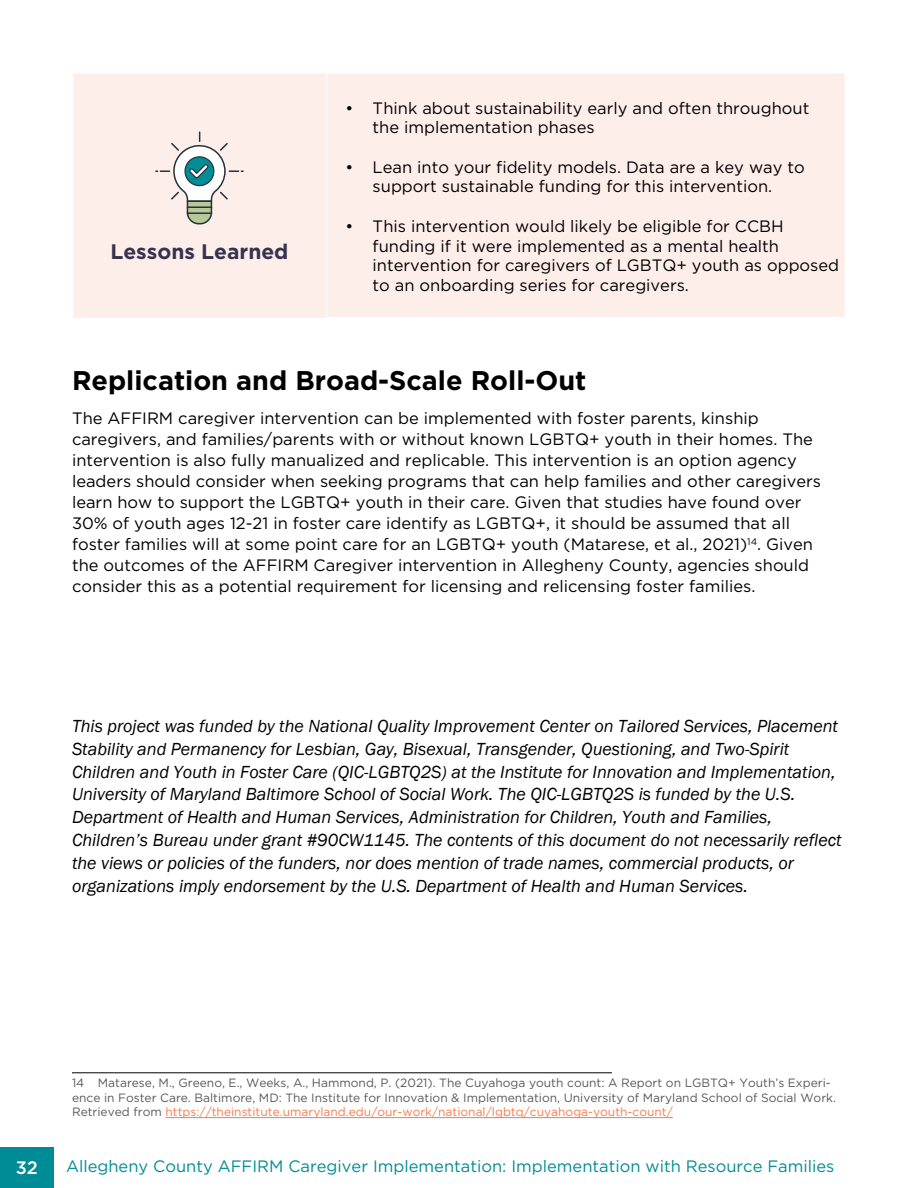
<style>
.page{position:relative;width:918px;height:1188px;background:#fff}
.page>*{position:absolute;margin:0;border:0;box-sizing:border-box;transform-origin:0 0}
.t1{font:700 27px "Gotham";color:#000}
.t2{font:700 21px "Gotham";color:#353450}
.t3{font:italic 18px/23px "Franklin Gothic";color:#000}
.t4{font:500 18px "Gotham";color:#fff}
.t5{font:16.5px/21px "Gotham";color:#000}
.t6{font:16.5px "Gotham";color:#008c96}
.t7{font:12px/14.4px "Gotham";color:#58595b}
.s1{color:#f47c4e}
</style>
<div class="page">
<div style="left:0;top:1148px;width:54px;height:40px;background:#008c96"></div>
<div style="left:326px;top:73px;width:519px;height:245px;background:#feeeea"></div>
<hr style="left:72px;top:1072px;width:540px;height:1px;background:#000">
<hr style="left:326px;top:317px;width:520px;height:1px;background:#fff">
<hr style="left:844px;top:73px;width:2px;height:244px;background:#fff">
<hr style="left:325px;top:73px;width:2px;height:244px;background:#fff">
<hr style="left:165px;top:1117px;width:508px;height:1px;background:#f47c4e">
<div style="left:73px;top:73px;width:253px;height:245px;background:#feeeea"></div>
<hr style="left:72px;top:72px;width:254px;height:2px;background:#fff">
<hr style="left:72px;top:73px;width:2px;height:244px;background:#fff">
<hr style="left:326px;top:72px;width:520px;height:2px;background:#fff">
<svg style="left:155px;top:131px;width:89px;height:93px"></svg>
<p class="t2" style="left:110px;top:239px;width:180px">Lessons Learned</p>
<p class="t5" style="left:373px;top:98px;width:438px;line-height:19.5px;text-indent:-27px">• Think about sustainability early and often throughout the implementation phases</p>
<p class="t5" style="left:346px;top:157px;width:461px;line-height:19.5px;text-align:center">• Lean into your fidelity models. Data are a key way to support sustainable funding for this intervention.</p>
<p class="t5" style="left:373px;top:216px;width:468px;line-height:19.5px;text-indent:-27px">• This intervention would likely be eligible for CCBH funding if it were implemented as a mental health intervention for caregivers of LGBTQ+ youth as opposed to an onboarding series for caregivers.</p>
<p class="t1" style="left:72px;top:365px;width:516px">Replication and Broad-Scale Roll-Out</p>
<p class="t5" style="left:72px;top:408px;width:751px">The AFFIRM caregiver intervention can be implemented with foster parents, kinship caregivers, and families/parents with or without known LGBTQ+ youth in their homes. The intervention is also fully manualized and replicable. This intervention is an option agency leaders should consider when seeking programs that can help families and other caregivers learn how to support the LGBTQ+ youth in their care. Given that studies have found over 30% of youth ages 12-21 in foster care identify as LGBTQ+, it should be assumed that all foster families will at some point care for an LGBTQ+ youth (Matarese, et al., 2021)<sup>14</sup>. Given the outcomes of the AFFIRM Caregiver intervention in Allegheny County, agencies should consider this as a potential requirement for licensing and relicensing foster families.</p>
<p class="t3" style="left:72px;top:715px;width:771px">This project was funded by the National Quality Improvement Center on Tailored Services, Placement Stability and Permanency for Lesbian, Gay, Bisexual, Transgender, Questioning, and Two-Spirit Children and Youth in Foster Care (QIC-LGBTQ2S) at the Institute for Innovation and Implementation, University of Maryland Baltimore School of Social Work. The QIC-LGBTQ2S is funded by the U.S.<br>Department of Health and Human Services, Administration for Children, Youth and Families, Children’s Bureau under grant #90CW1145. The contents of this document do not necessarily reflect the views or policies of the funders, nor does mention of trade names, commercial products, or organizations imply endorsement by the U.S. Department of Health and Human Services.</p>
<p class="t4" style="left:16px;top:1157px;width:24px">32</p>
<p class="t7" style="left:72px;top:1076px;width:766px">14 Matarese, M., Greeno, E., Weeks, A., Hammond, P. (2021). The Cuyahoga youth count: A Report on LGBTQ+ Youth’s Experi&shy;ence in Foster Care. Baltimore, MD: The Institute for Innovation &amp; Implementation, University of Maryland School of Social Work.<br>Retrieved from <span class="s1">https://theinstitute.umaryland.edu/our-work/national/lgbtq/cuyahoga-youth-count/</span></p>
<p class="t6" style="left:66px;top:1157px;width:770px">Allegheny County AFFIRM Caregiver Implementation: Implementation with Resource Families</p>
</div>
